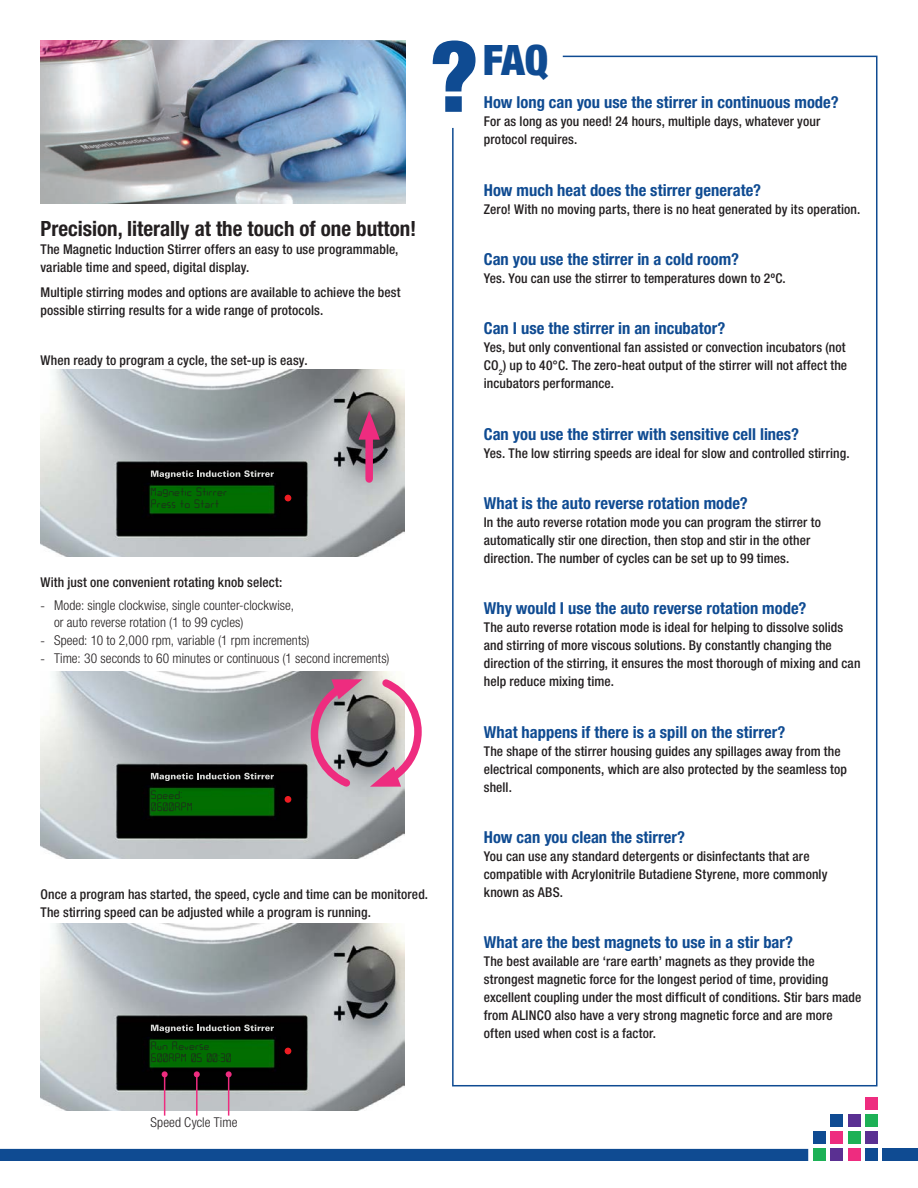
<style>
.page{position:relative;width:918px;height:1188px;background:#fff}
.page>*{position:absolute;margin:0;border:0;box-sizing:border-box;transform-origin:0 0}
._2018_SS_H1{font:900 condensed 42px "Helvetica Neue LT Std";color:#0f4b92}
._2018_SS_H1-2{font:700 condensed 21px "Helvetica Neue LT Std";color:#231f20}
._2018_SS_Product_Sub{font:700 condensed 16.5px "Helvetica Neue LT Std";letter-spacing:.005em;color:#0f4b92}
._2018_SS_Description{font:500 condensed 13.5px/18px "Helvetica Neue LT Std";letter-spacing:.01em;color:#231f20}
._2018_SS_Gray-_Body{font:300 condensed 13.5px/16.2px "Helvetica Neue LT Std";letter-spacing:.005em;color:#231f20}
._2018_SS_H1-3{font:13.5px "Calculator";color:#231f20}
.s1{font-family:"Avenir LT Std";font-stretch:normal}
</style>
<div class="page">
<svg style="left:433px;top:41px;width:42px;height:71px"></svg>
<svg style="left:451px;top:55px;width:427px;height:1032px"></svg>
<img style="left:40px;top:40px;width:365px;height:163px">
<div style="left:814px;top:1132px;width:12px;height:12px;background:#0f4b92"></div>
<div style="left:814px;top:1149px;width:12px;height:12px;background:#1db156"></div>
<div style="left:831px;top:1149px;width:12px;height:12px;background:#5a3092"></div>
<div style="left:848px;top:1149px;width:12px;height:12px;background:#ee2c7f"></div>
<div style="left:865px;top:1149px;width:12px;height:12px;background:#0f4b92"></div>
<div style="left:831px;top:1132px;width:12px;height:12px;background:#ee2c7f"></div>
<div style="left:848px;top:1132px;width:12px;height:12px;background:#1db156"></div>
<div style="left:865px;top:1132px;width:12px;height:12px;background:#5a3092"></div>
<div style="left:831px;top:1115px;width:12px;height:12px;background:#0f4b92"></div>
<div style="left:848px;top:1115px;width:12px;height:12px;background:#5a3092"></div>
<div style="left:865px;top:1115px;width:12px;height:12px;background:#1db156"></div>
<div style="left:865px;top:1097px;width:12px;height:12px;background:#ee2c7f"></div>
<div style="left:0;top:1149px;width:808px;height:12px;background:#0f4b92"></div>
<div style="left:882px;top:1149px;width:36px;height:12px;background:#0f4b92"></div>
<img style="left:40px;top:369px;width:364px;height:187px">
<div style="left:365px;top:427px;width:8px;height:52px;background:#ee2c7f"></div>
<svg style="left:359px;top:410px;width:21px;height:30px"></svg>
<img style="left:40px;top:672px;width:364px;height:187px">
<svg style="left:370px;top:673px;width:52px;height:117px"></svg>
<svg style="left:307px;top:676px;width:55px;height:117px;background:#aa899a"></svg>
<img style="left:40px;top:923px;width:364px;height:187px">
<hr style="left:164px;top:1074px;width:1px;height:42px;background:#ee2c7f">
<svg style="left:162px;top:1071px;width:6px;height:6px"></svg>
<hr style="left:196px;top:1074px;width:2px;height:42px;background:#ee2c7f">
<svg style="left:194px;top:1071px;width:6px;height:6px"></svg>
<svg style="left:151px;top:470px;width:123px;height:9px"></svg>
<hr style="left:228px;top:1074px;width:1px;height:42px;background:#ee2c7f">
<svg style="left:226px;top:1071px;width:6px;height:6px"></svg>
<svg style="left:151px;top:773px;width:123px;height:8px"></svg>
<svg style="left:151px;top:1025px;width:123px;height:8px"></svg>
<svg style="left:285px;top:495px;width:6px;height:6px"></svg>
<div style="left:285px;top:796px;width:6px;height:7px;background:#ee1d23;border-radius:50%"></div>
<svg style="left:285px;top:1048px;width:6px;height:6px"></svg>
<p class="_2018_SS_H1-2" style="left:40px;top:216px;width:377px">Precision, literally at the touch of one button!</p>
<p class="_2018_SS_Description" style="left:40px;top:240px;width:360px">The Magnetic Induction Stirrer offers an easy to use programmable, variable time and speed, digital display.</p>
<p class="_2018_SS_Description" style="left:40px;top:283px;width:362px">Multiple stirring modes and options are available to achieve the best possible stirring results for a wide range of protocols.</p>
<p class="_2018_SS_Description" style="left:40px;top:351px;width:269px">When ready to program a cycle, the set-up is easy.</p>
<p class="_2018_SS_H1-3" style="left:151px;top:484px;width:78px">Magnetic Stirrer</p>
<p class="_2018_SS_H1-3" style="left:151px;top:496px;width:70px">Press to Start</p>
<p class="_2018_SS_Description" style="left:40px;top:573px;width:243px">With just one convenient rotating knob select:</p>
<p class="_2018_SS_Gray-_Body" style="left:54px;top:597px;width:242px;text-indent:-14px"><span class="s1">-</span> Mode: single clockwise, single counter-clockwise, or auto reverse rotation (1 to 99 cycles)</p>
<p class="_2018_SS_Gray-_Body" style="left:40px;top:632px;width:271px"><span class="s1">-</span> Speed: 10 to 2,000 rpm, variable (1 rpm increments)</p>
<p class="_2018_SS_Gray-_Body" style="left:40px;top:650px;width:351px"><span class="s1">-</span> Time: 30 seconds to 60 minutes or continuous (1 second increments)</p>
<p class="_2018_SS_H1-3" style="left:151px;top:786px;width:33px">Speed:</p>
<p class="_2018_SS_H1-3" style="left:151px;top:798px;width:43px">0600RPM</p>
<p class="_2018_SS_Description" style="left:40px;top:885px;width:389px">Once a program has started, the speed, cycle and time can be monitored.<br>The stirring speed can be adjusted while a program is running.</p>
<p class="_2018_SS_H1-3" style="left:151px;top:1038px;width:60px">Run Reverse</p>
<p class="_2018_SS_H1-3" style="left:151px;top:1050px;width:82px">600RPM 05 00:30</p>
<p class="_2018_SS_Gray-_Body" style="left:151px;top:1114px;width:88px">Speed Cycle Time</p>
<p class="_2018_SS_H1" style="left:483px;top:35px;width:67px">FAQ</p>
<p class="_2018_SS_Product_Sub" style="left:484px;top:93px;width:356px">How long can you use the stirrer in continuous mode?</p>
<p class="_2018_SS_Description" style="left:484px;top:112px;width:338px">For as long as you need! 24 hours, multiple days, whatever your protocol requires.</p>
<p class="_2018_SS_Product_Sub" style="left:484px;top:180px;width:279px">How much heat does the stirrer generate?</p>
<p class="_2018_SS_Description" style="left:484px;top:200px;width:378px">Zero! With no moving parts, there is no heat generated by its operation.</p>
<p class="_2018_SS_Product_Sub" style="left:484px;top:249px;width:257px">Can you use the stirrer in a cold room?</p>
<p class="_2018_SS_Description" style="left:484px;top:269px;width:303px">Yes. You can use the stirrer to temperatures down to 2ºC.</p>
<p class="_2018_SS_Product_Sub" style="left:484px;top:318px;width:243px">Can I use the stirrer in an incubator?</p>
<p class="_2018_SS_Description" style="left:484px;top:338px;width:365px">Yes, but only conventional fan assisted or convection incubators (not<br>CO<sub>2</sub>) up to 40°C. The zero-heat output of the stirrer will not affect the incubators performance.</p>
<p class="_2018_SS_Product_Sub" style="left:484px;top:424px;width:317px">Can you use the stirrer with sensitive cell lines?</p>
<p class="_2018_SS_Description" style="left:484px;top:444px;width:367px">Yes. The low stirring speeds are ideal for slow and controlled stirring.</p>
<p class="_2018_SS_Product_Sub" style="left:484px;top:493px;width:266px">What is the auto reverse rotation mode?</p>
<p class="_2018_SS_Description" style="left:484px;top:513px;width:339px">In the auto reverse rotation mode you can program the stirrer to automatically stir one direction, then stop and stir in the other direction. The number of cycles can be set up to 99 times.</p>
<p class="_2018_SS_Product_Sub" style="left:484px;top:598px;width:324px">Why would I use the auto reverse rotation mode?</p>
<p class="_2018_SS_Description" style="left:484px;top:618px;width:378px">The auto reverse rotation mode is ideal for helping to dissolve solids and stirring of more viscous solutions. By constantly changing the direction of the stirring, it ensures the most thorough of mixing and can help reduce mixing time.</p>
<p class="_2018_SS_Product_Sub" style="left:484px;top:722px;width:303px">What happens if there is a spill on the stirrer?</p>
<p class="_2018_SS_Description" style="left:484px;top:742px;width:365px">The shape of the stirrer housing guides any spillages away from the electrical components, which are also protected by the seamless top shell.</p>
<p class="_2018_SS_Product_Sub" style="left:484px;top:827px;width:203px">How can you clean the stirrer?</p>
<p class="_2018_SS_Description" style="left:484px;top:847px;width:345px">You can use any standard detergents or disinfectants that are compatible with Acrylonitrile Butadiene Styrene, more commonly known as ABS.</p>
<p class="_2018_SS_Product_Sub" style="left:484px;top:932px;width:311px">What are the best magnets to use in a stir bar?</p>
<p class="_2018_SS_Description" style="left:484px;top:952px;width:379px">The best available are ‘rare earth’ magnets as they provide the strongest magnetic force for the longest period of time, providing excellent coupling under the most difficult of conditions. Stir bars made from ALINCO also have a very strong magnetic force and are more often used when cost is a factor.</p>
</div>
